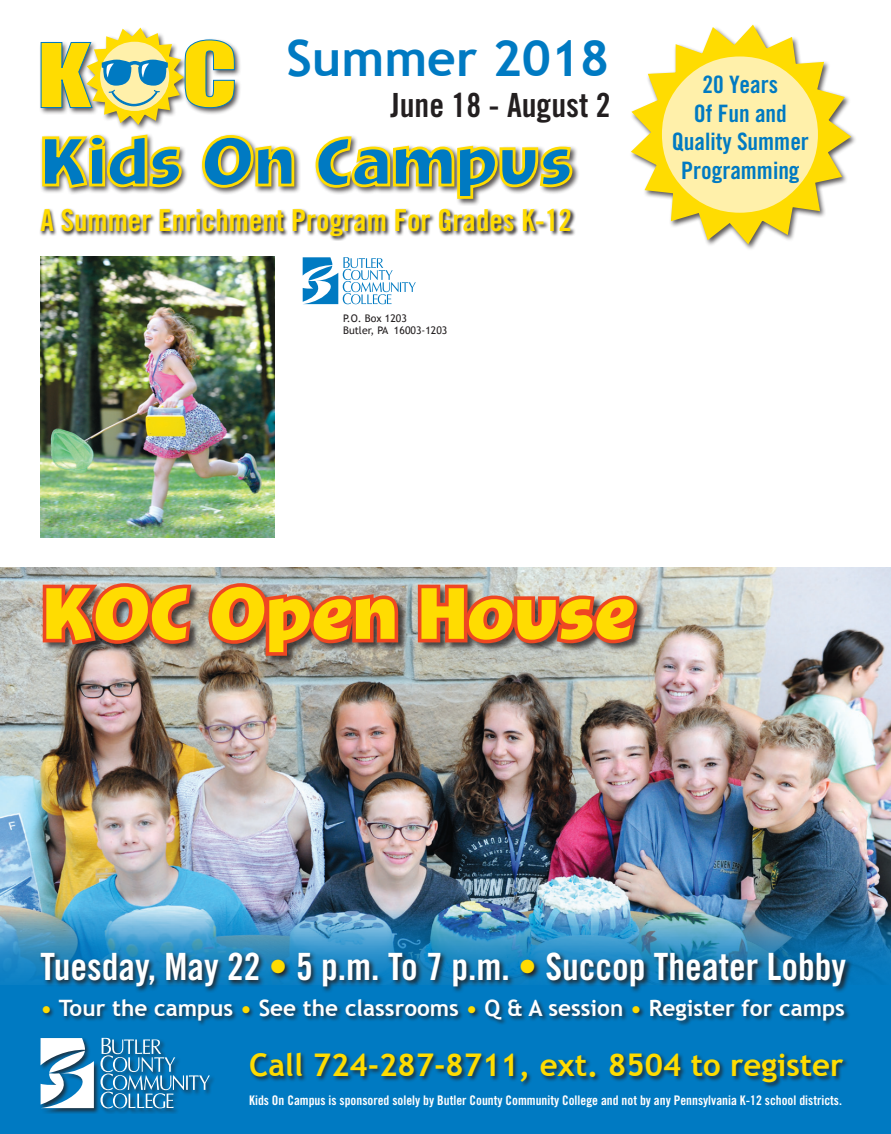
<style>
.page{position:relative;width:891px;height:1134px;background:#fff}
.page>*{position:absolute;margin:0;border:0;box-sizing:border-box;transform-origin:0 0}
.t1{font:700 67.2px "OPTI Bevis";color:#ffdc01}
.t2{font:700 49.95px "Trebuchet MS";color:#007ac2}
.t3{font:37.65px "Trade Gothic LT Std Bd Cn 20";color:#fff}
.t4{font:33.3px "Trade Gothic LT Std Bd Cn 20";color:#231f20}
.t5{font:700 31.2px "Trebuchet MS";color:#ffdc01}
.t6{font:30.3px "Trade Gothic LT Std Bd Cn 20";color:#ffdc01}
.t7{font:24px/28.5px "Trade Gothic LT Std Bd Cn 20";color:#007ac2;text-align:center}
.t8{font:700 22.5px "Trebuchet MS";color:#fff}
.t9{font:13.2px "Trade Gothic LT Std Bd Cn 20";color:#fff}
.t10{font:10.5px/12.6px "Trebuchet MS";color:#231f20}
.s1{color:#ffdc01}
</style>
<div class="page">
<img style="left:0;top:567px;width:891px;height:285px">
<img style="left:0;top:852px;width:891px;height:134px">
<div style="left:0;top:986px;width:891px;height:148px;background:#007ac2"></div>
<svg style="left:631px;top:24px;width:223px;height:225px"></svg>
<svg style="left:659px;top:54px;width:162px;height:161px;background:#fdeb87"></svg>
<div style="left:39px;top:1037px;width:177px;height:77px;background:#231f20;opacity:.75"></div>
<svg style="left:40px;top:1038px;width:170px;height:70px"></svg>
<div style="left:43px;top:583px;width:604px;height:82px;background:#231f20;opacity:.75"></div>
<svg style="left:39px;top:578px;width:156px;height:71px;background:#ad6250"></svg>
<svg style="left:203px;top:578px;width:199px;height:94px;background:#ac7361"></svg>
<svg style="left:414px;top:581px;width:229px;height:68px;background:#bb6f5b"></svg>
<svg style="left:39px;top:950px;width:814px;height:42px;background:#14699b"></svg>
<div style="left:42px;top:998px;width:809px;height:28px;background:#231f20;opacity:.75"></div>
<div style="left:249px;top:1052px;width:600px;height:37px;background:#231f20;opacity:.75"></div>
<div style="left:40px;top:132px;width:539px;height:74px;background:#231f20;opacity:.75"></div>
<svg style="left:42px;top:133px;width:141px;height:57px"></svg>
<svg style="left:201px;top:134px;width:95px;height:55px"></svg>
<svg style="left:314px;top:135px;width:259px;height:65px"></svg>
<div style="left:39px;top:26px;width:203px;height:105px;background:#231f20;opacity:.75"></div>
<svg style="left:41px;top:27px;width:194px;height:98px"></svg>
<svg style="left:40px;top:208px;width:536px;height:33px"></svg>
<svg style="left:303px;top:257px;width:113px;height:47px"></svg>
<img style="left:40px;top:256px;width:234px;height:282px">
<h2 class="t2" style="left:286px;top:27px;width:325px">Summer 2018</h2>
<h3 class="t4" style="left:391px;top:84px;width:222px">June 18 - August 2</h3>
<h3 class="t6" style="left:40px;top:202px;width:533px">A Summer Enrichment Program For Grades K-12</h3>
<p class="t10" style="left:343px;top:312px;width:106px">P.O. Box 1203<br>Butler, PA 16003-1203</p>
<h3 class="t7" style="left:672px;top:70px;width:139px">20 Years<br>Of Fun and<br>Quality Summer<br>Programming</h3>
<h1 class="t1" style="left:43px;top:569px;width:594px">KOC Open House</h1>
<h3 class="t3" style="left:40px;top:944px;width:807px">Tuesday, May 22 <span class="s1">•</span> 5 p.m. To 7 p.m. <span class="s1">•</span> Succop Theater Lobby</h3>
<h3 class="t8" style="left:40px;top:994px;width:806px"><span class="s1">•</span> Tour the campus <span class="s1">•</span> See the classrooms <span class="s1">•</span> Q &amp; A session <span class="s1">•</span> Register for camps</h3>
<h3 class="t5" style="left:249px;top:1045px;width:596px">Call 724-287-8711, ext. 8504 to register</h3>
<p class="t9" style="left:249px;top:1092px;width:594px">Kids On Campus is sponsored solely by Butler County Community College and not by any Pennsylvania K-12 school districts.</p>
</div>
